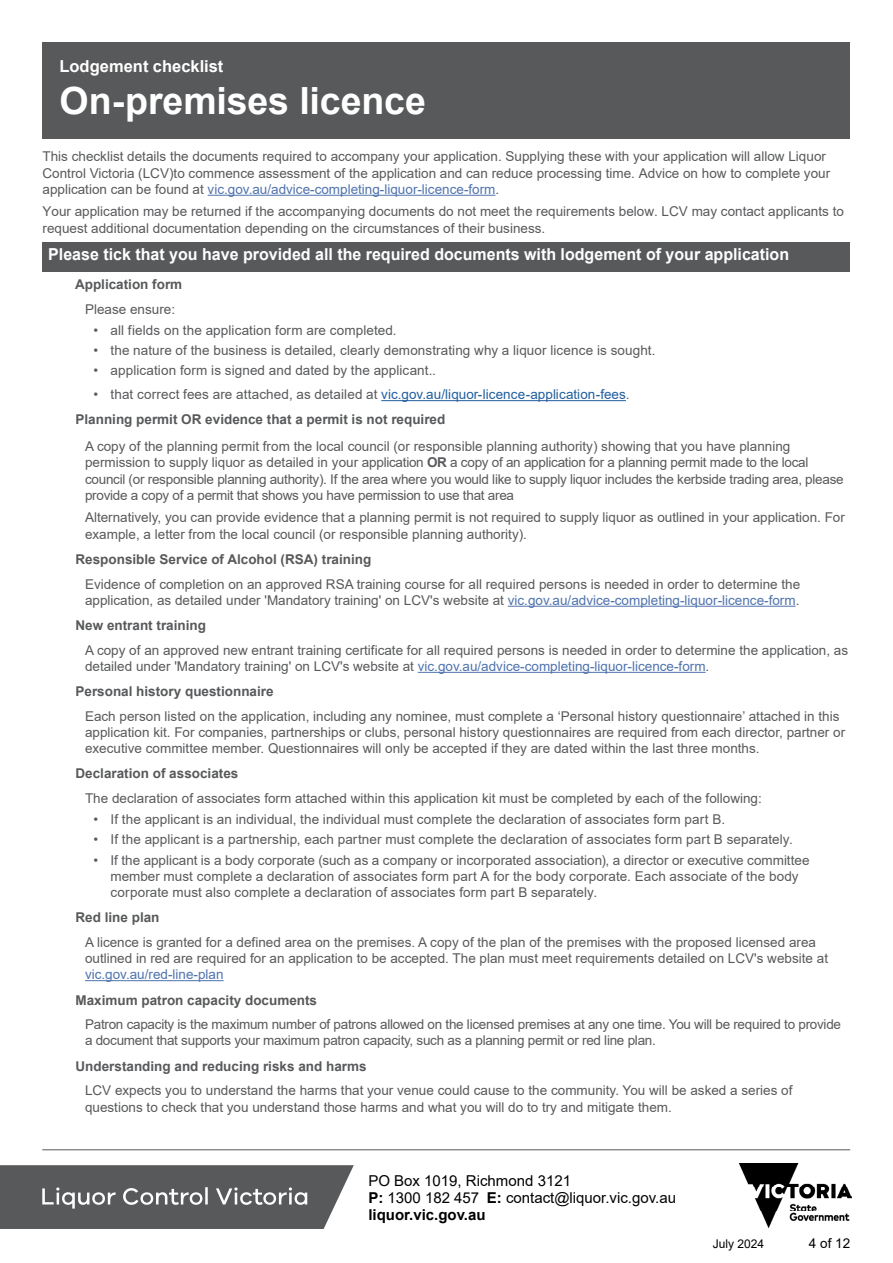
<style>
.page{position:relative;width:893px;height:1263px;background:#fff}
.page>*{position:absolute;margin:0;border:0;box-sizing:border-box;transform-origin:0 0}
.t1{font:700 37.5px "Arial";letter-spacing:-.005em;color:#fff}
.t2{font:700 16.5px "Arial";color:#fff}
.t3{font:15px/17.2px "Arial";color:#000}
.t4{font:13.5px/16.2px "Arial";color:#58595b}
.t5{font:13.5px/16.2px "Arial";letter-spacing:-.02em;color:#58595b}
.t6{font:700 13.5px/25.2px "Arial";color:#58595b}
.t7{font:13.5px "Arial";color:#4f73ad}
.t8{font:13.5px "Arial";color:#000}
.t9{font:12px "Arial";color:#000}
.s1{color:#4f73ad}
.s2{font-weight:400}
.s3{font-weight:400;color:#215e9e}
.s4{font-weight:700}
</style>
<div class="page">
<img style="left:739px;top:1164px;width:113px;height:63px">
<hr style="left:42px;top:1149px;width:808px;height:1px;background:#58595b">
<svg style="left:0;top:1165px;width:354px;height:64px;background:#696a6c"></svg>
<hr style="left:208px;top:195px;width:288px;height:1px;background:#4f73ad">
<hr style="left:381px;top:400px;width:245px;height:1px;background:#215e9e">
<hr style="left:508px;top:606px;width:288px;height:1px;background:#4f73ad">
<hr style="left:418px;top:672px;width:288px;height:1px;background:#4f73ad">
<hr style="left:85px;top:980px;width:139px;height:1px;background:#4f73ad">
<div style="left:43px;top:43px;width:807px;height:96px;background:#58595b"></div>
<div style="left:43px;top:242px;width:807px;height:29px;background:#58595b"></div>
<p class="t2" style="left:60px;top:55px;width:165px">Lodgement checklist</p>
<h1 class="t1" style="left:60px;top:76px;width:368px">On-premises licence</h1>
<p class="t4" style="left:43px;top:148px;width:789px">This checklist details the documents required to accompany your application. Supplying these with your application will allow Liquor<br>Control Victoria (LCV)to commence assessment of the application and can reduce processing time. Advice on how to complete your application can be found at <span class="s1">vic.gov.au/advice-completing-liquor-licence-form</span>.</p>
<p class="t4" style="left:43px;top:203px;width:803px">Your application may be returned if the accompanying documents do not meet the requirements below. LCV may contact applicants to request additional documentation depending on the circumstances of their business.</p>
<p class="t2" style="left:48px;top:243px;width:742px">Please tick that you have provided all the required documents with lodgement of your application</p>
<p class="t6" style="left:75px;top:272px;width:109px">Application form</p>
<p class="t4" style="left:85px;top:301px;width:92px">Please ensure:</p>
<p class="t4" style="left:94px;top:322px;width:305px">• all fields on the application form are completed.</p>
<p class="t4" style="left:94px;top:342px;width:563px">• the nature of the business is detailed, clearly demonstrating why a liquor licence is sought.</p>
<p class="t4" style="left:94px;top:362px;width:344px">• application form is signed and dated by the applicant..</p>
<p class="t6" style="left:76px;top:382px;width:556px;text-indent:18px"><span class="s2">• that correct fees are attached, as detailed at</span> <span class="s3">vic.gov.au/liquor-licence-application-fees</span><span class="s2">.<br></span>Planning permit OR evidence that a permit is not required</p>
<p class="t5" style="left:85px;top:438px;width:760px">A copy of the planning permit from the local council (or responsible planning authority) showing that you have planning permission to supply liquor as detailed in your application <span class="s4">OR</span> a copy of an application for a planning permit made to the local council (or responsible planning authority). If the area where you would like to supply liquor includes the kerbside trading area, please provide a copy of a permit that shows you have permission to use that area</p>
<p class="t4" style="left:85px;top:509px;width:761px">Alternatively, you can provide evidence that a planning permit is not required to supply liquor as outlined in your application. For example, a letter from the local council (or responsible planning authority).</p>
<p class="t6" style="left:76px;top:547px;width:297px">Responsible Service of Alcohol (RSA) training</p>
<p class="t4" style="left:85px;top:576px;width:717px">Evidence of completion on an approved RSA training course for all required persons is needed in order to determine the application, as detailed under 'Mandatory training' on LCV's website at <span class="s1">vic.gov.au/advice-completing-liquor-licence-form</span>.</p>
<p class="t6" style="left:76px;top:613px;width:132px">New entrant training</p>
<p class="t4" style="left:85px;top:642px;width:765px">A copy of an approved new entrant training certificate for all required persons is needed in order to determine the application, as detailed under 'Mandatory training' on LCV's website at <span class="s1">vic.gov.au/advice-completing-liquor-licence-form</span>.</p>
<p class="t6" style="left:76px;top:679px;width:200px">Personal history questionnaire</p>
<p class="t4" style="left:85px;top:708px;width:762px">Each person listed on the application, including any nominee, must complete a ‘Personal history questionnaire’ attached in this application kit. For companies, partnerships or clubs, personal history questionnaires are required from each director, partner or executive committee member. Questionnaires will only be accepted if they are dated within the last three months.</p>
<p class="t6" style="left:76px;top:761px;width:164px">Declaration of associates</p>
<p class="t4" style="left:85px;top:790px;width:678px">The declaration of associates form attached within this application kit must be completed by each of the following:</p>
<p class="t4" style="left:94px;top:811px;width:633px">• If the applicant is an individual, the individual must complete the declaration of associates form part B.</p>
<p class="t4" style="left:94px;top:831px;width:701px">• If the applicant is a partnership, each partner must complete the declaration of associates form part B separately.</p>
<p class="t4" style="left:111px;top:852px;width:700px;text-indent:-17px">• If the applicant is a body corporate (such as a company or incorporated association), a director or executive committee member must complete a declaration of associates form part A for the body corporate. Each associate of the body corporate must also complete a declaration of associates form part B separately.</p>
<p class="t6" style="left:76px;top:905px;width:86px">Red line plan</p>
<p class="t4" style="left:85px;top:934px;width:744px">A licence is granted for a defined area on the premises. A copy of the plan of the premises with the proposed licensed area outlined in red are required for an application to be accepted. The plan must meet requirements detailed on LCV's website at</p>
<p class="t7" style="left:85px;top:965px;width:140px">vic.gov.au/red-line-plan</p>
<p class="t6" style="left:76px;top:987px;width:243px">Maximum patron capacity documents</p>
<p class="t5" style="left:85px;top:1016px;width:758px">Patron capacity is the maximum number of patrons allowed on the licensed premises at any one time. You will be required to provide a document that supports your maximum patron capacity, such as a planning permit or red line plan.</p>
<p class="t6" style="left:76px;top:1054px;width:293px">Understanding and reducing risks and harms</p>
<p class="t4" style="left:85px;top:1082px;width:709px">LCV expects you to understand the harms that your venue could cause to the community. You will be asked a series of questions to check that you understand those harms and what you will do to try and mitigate them.</p>
<p class="t3" style="left:368px;top:1172px;width:309px">PO Box 1019, Richmond 3121<br><span class="s4">P:</span> 1300 182 457 <span class="s4">E:</span> contact@liquor.vic.gov.au <span class="s4">liquor.vic.gov.au</span></p>
<p class="t9" style="left:713px;top:1235px;width:53px">July 2024</p>
<p class="t8" style="left:809px;top:1234px;width:43px">4 of 12</p>
</div>
